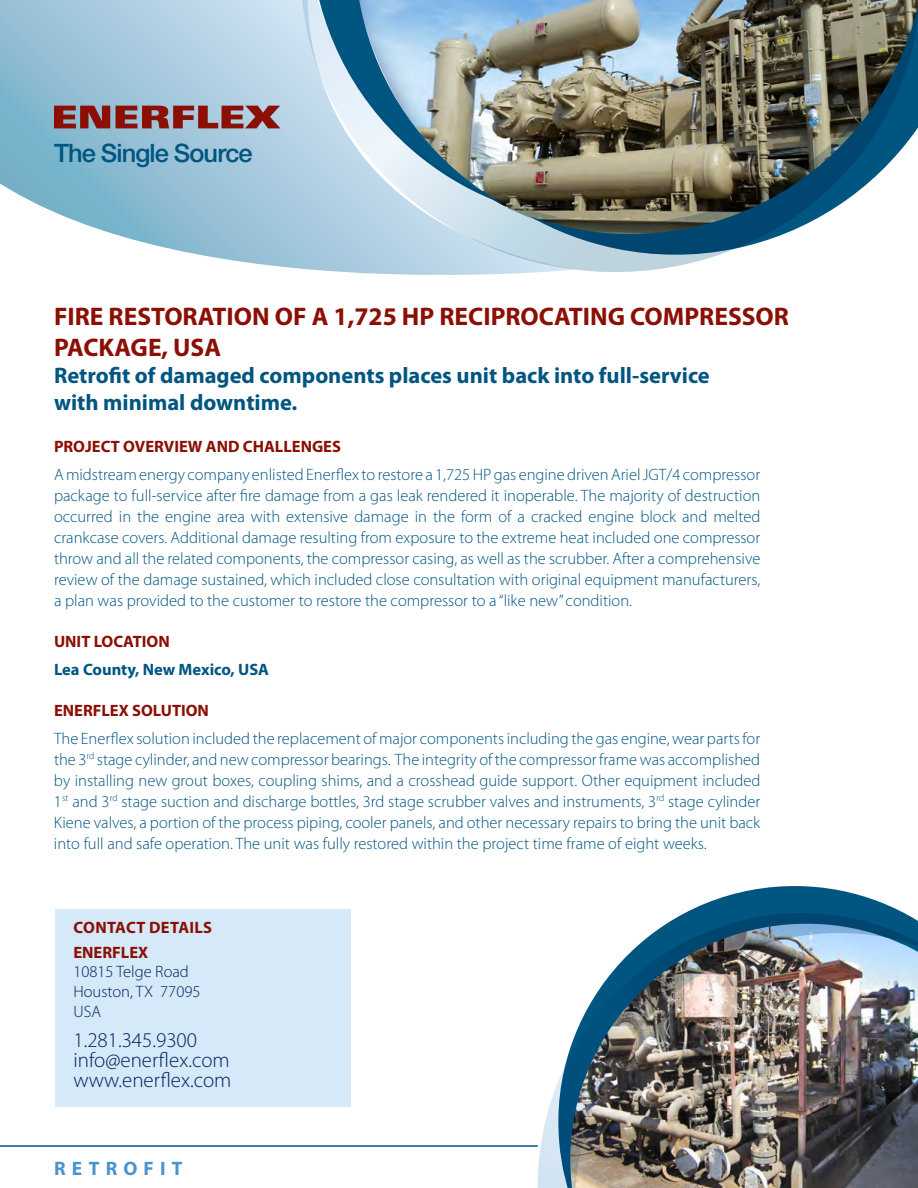
<style>
.page{position:relative;width:918px;height:1188px;background:#fff}
.page>*{position:absolute;margin:0;border:0;box-sizing:border-box;transform-origin:0 0}
.t1{font:700 25.5px/30.6px "Myriad Pro";color:#8b0f04}
.t2{font:500 25.35px "Helvetica Neue";letter-spacing:-.035em;color:#005581}
.t3{font:700 22.5px/27px "Myriad Pro";color:#005581}
.t4{font:300 21px/19.8px "Myriad Pro";color:#00215b}
.t5{font:700 19.5px "Myriad Pro";letter-spacing:.32em;color:#4994d0}
.t6{font:300 16.5px/21px "Myriad Pro";color:#005581;text-align:justify}
.t7{font:700 16.5px/24.3px "Myriad Pro";color:#8b0f04}
.t8{font:300 16.5px/19.8px "Myriad Pro";color:#00215b}
.t9{font:700 16.5px "Myriad Pro";color:#005581}
</style>
<div class="page">
<hr style="left:0;top:1145px;width:538px;height:2px;background:#005581">
<svg style="left:0;top:0;width:272px;height:266px;background:#a5c9dc"></svg>
<svg style="left:272px;top:0;width:27px;height:269px;background:#b6d2e5"></svg>
<img style="left:299px;top:0;width:619px;height:275px">
<svg style="left:54px;top:106px;width:56px;height:22px"></svg>
<svg style="left:116px;top:106px;width:164px;height:22px;background:#955556"></svg>
<img style="left:512px;top:886px;width:406px;height:302px">
<div style="left:55px;top:909px;width:295px;height:198px;background:#d5e9f9"></div>
<h2 class="t2" style="left:54px;top:138px;width:200px">The Single Source</h2>
<h1 class="t1" style="left:54px;top:300px;width:737px">FIRE RESTORATION OF A 1,725 HP RECIPROCATING COMPRESSOR<br>PACKAGE, USA</h1>
<h3 class="t3" style="left:54px;top:361px;width:657px">Retrofit of damaged components places unit back into full-service with minimal downtime.</h3>
<p class="t7" style="left:54px;top:434px;width:289px">PROJECT OVERVIEW AND CHALLENGES</p>
<p class="t6" style="left:54px;top:464px;width:708px">A midstream energy company enlisted Enerflex to restore a 1,725 HP gas engine driven Ariel JGT/4 compressor package to full-service after fire damage from a gas leak rendered it inoperable. The majority of destruction occurred in the engine area with extensive damage in the form of a cracked engine block and melted crankcase covers. Additional damage resulting from exposure to the extreme heat included one compressor throw and all the related components, the compressor casing, as well as the scrubber. After a comprehensive review of the damage sustained, which included close consultation with original equipment manufacturers, a plan was provided to the customer to restore the compressor to a “like new” condition.</p>
<p class="t7" style="left:54px;top:629px;width:117px">UNIT LOCATION</p>
<p class="t9" style="left:54px;top:658px;width:217px">Lea County, New Mexico, USA</p>
<p class="t7" style="left:54px;top:698px;width:157px">ENERFLEX SOLUTION</p>
<p class="t6" style="left:54px;top:728px;width:708px">The Enerflex solution included the replacement of major components including the gas engine, wear parts for the 3<sup>rd</sup> stage cylinder, and new compressor bearings. The integrity of the compressor frame was accomplished by installing new grout boxes, coupling shims, and a crosshead guide support. Other equipment included 1<sup>st</sup> and 3<sup>rd</sup> stage suction and discharge bottles, 3rd stage scrubber valves and instruments, 3<sup>rd</sup> stage cylinder Kiene valves, a portion of the process piping, cooler panels, and other necessary repairs to bring the unit back into full and safe operation. The unit was fully restored within the project time frame of eight weeks.</p>
<p class="t7" style="left:73px;top:915px;width:140px">CONTACT DETAILS<br>ENERFLEX</p>
<p class="t8" style="left:73px;top:962px;width:129px">10815 Telge Road<br>Houston, TX 77095<br>USA</p>
<p class="t4" style="left:73px;top:1031px;width:160px">1.281.345.9300 info@enerflex.com www.enerflex.com</p>
<p class="t5" style="left:54px;top:1155px;width:130px">RETROFIT</p>
</div>
